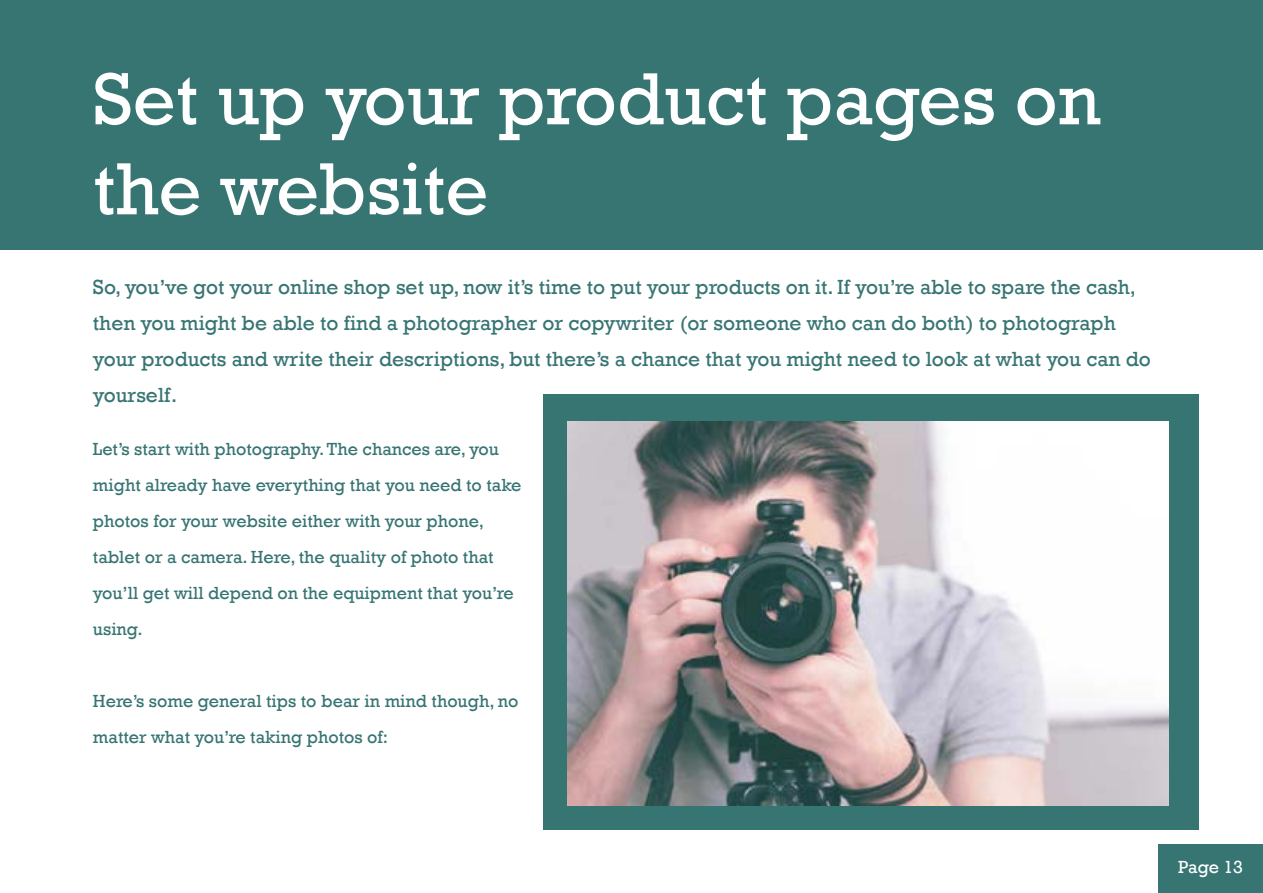
<style>
.page{position:relative;width:1263px;height:893px;background:#fff}
.page>*{position:absolute;margin:0;border:0;box-sizing:border-box;transform-origin:0 0}
.t1{font:75px/90px "Rockwell";color:#fff}
.t2{font:21px/36px "Rockwell";color:#377573}
.t3{font:18px/36px "Rockwell";color:#377573}
.t4{font:18px "Rockwell";letter-spacing:-.01em;color:#fff}
</style>
<div class="page">
<div style="left:543px;top:394px;width:655px;height:436px;background:#377573"></div>
<div style="left:0;top:0;width:1263px;height:249px;background:#377573"></div>
<img style="left:567px;top:422px;width:602px;height:383px">
<div style="left:1158px;top:845px;width:105px;height:48px;background:#377573"></div>
<h1 class="t1" style="left:93px;top:55px;width:1009px">Set up your product pages on the website</h1>
<p class="t2" style="left:93px;top:269px;width:1059px">So, you’ve got your online shop set up, now it’s time to put your products on it. If you’re able to spare the cash, then you might be able to find a photographer or copywriter (or someone who can do both) to photograph your products and write their descriptions, but there’s a chance that you might need to look at what you can do yourself.</p>
<p class="t3" style="left:93px;top:431px;width:430px">Let’s start with photography. The chances are, you might already have everything that you need to take photos for your website either with your phone, tablet or a camera. Here, the quality of photo that you’ll get will depend on the equipment that you’re using.</p>
<p class="t3" style="left:93px;top:683px;width:427px">Here’s some general tips to bear in mind though, no matter what you’re taking photos of:</p>
<p class="t4" style="left:1178px;top:856px;width:66px">Page 13</p>
</div>
